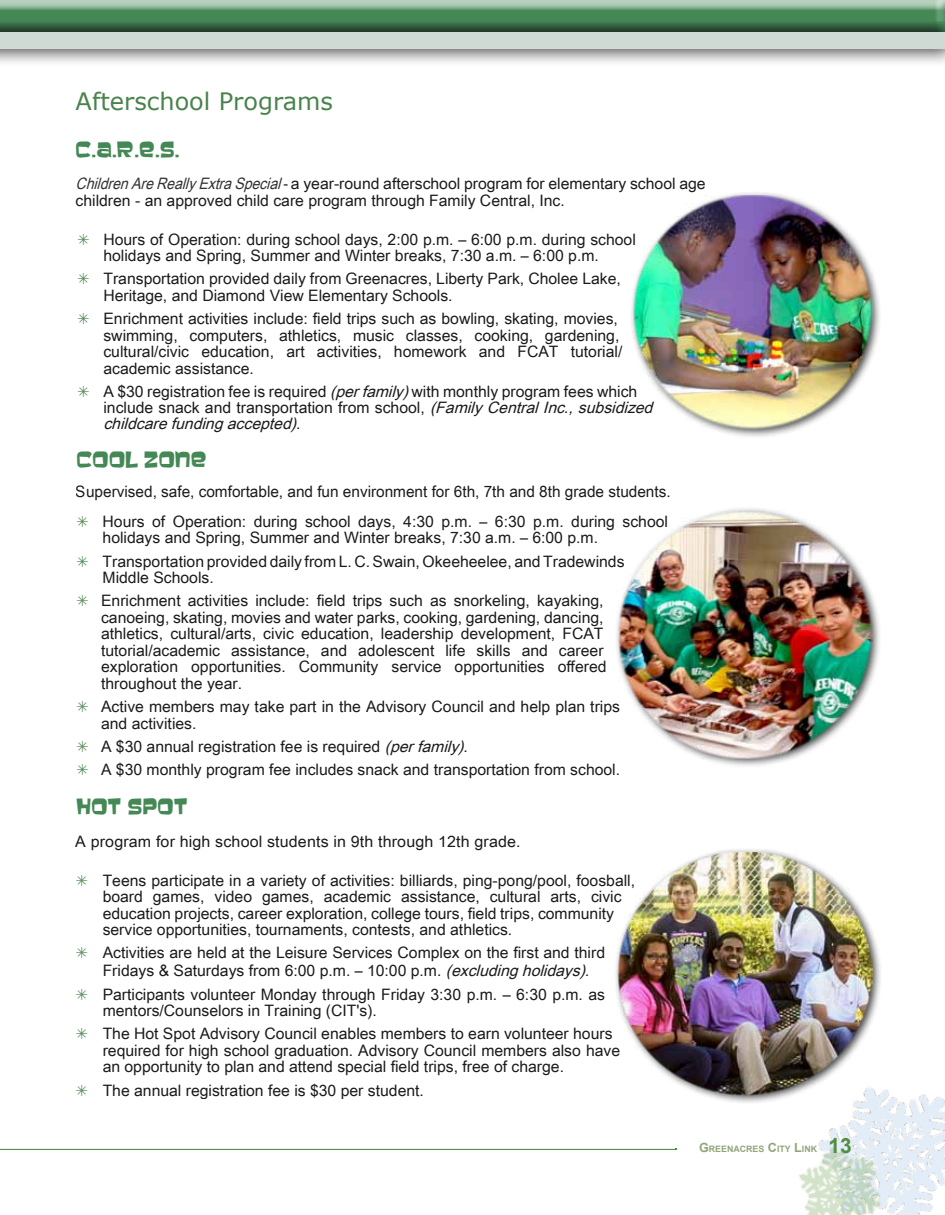
<style>
.page{position:relative;width:945px;height:1215px;background:#fff}
.page>*{position:absolute;margin:0;border:0;box-sizing:border-box;transform-origin:0 0}
.t1{font:24px "Verdana";color:#49834d}
.t2{font:700 21px "Arial";color:#528d40}
.t3{font:19.5px "Baveuse";color:#2f7b43}
.t4{font:15.75px/16.5px "Arial Unicode MS";color:#000}
.t5{font:15.75px/16.5px "Arial Unicode MS";color:#000;scale:.89 1}
.t6{font:700 8.85px "Arial";color:#91a67a}
.s1{font-style:italic;color:#1a1a1a}
.s2{font-style:italic}
.s3{font-size:12.6px}
</style>
<div class="page">
<img style="left:852px;top:1090px;width:93px;height:125px">
<img style="left:799px;top:1120px;width:109px;height:95px">
<div style="left:0;top:19px;width:945px;height:48px;background:#000;opacity:.75"></div>
<div style="left:0;top:32px;width:945px;height:17px;background:#cbd6d1"></div>
<div style="left:0;top:0;width:945px;height:32px;background:#000;opacity:.75"></div>
<div style="left:627px;top:191px;width:254px;height:248px;background:#000;opacity:.75"></div>
<img style="left:632px;top:196px;width:240px;height:234px">
<div style="left:612px;top:847px;width:270px;height:259px;background:#000;opacity:.75"></div>
<img style="left:618px;top:852px;width:255px;height:243px">
<div style="left:612px;top:505px;width:269px;height:263px;background:#000;opacity:.75"></div>
<img style="left:618px;top:510px;width:255px;height:248px">
<hr style="left:0;top:1149px;width:676px;height:1px;background:#528d40">
<h1 class="t1" style="left:76px;top:85px;width:259px">Afterschool Programs</h1>
<p class="t3" style="left:76px;top:138px;width:106px">C.A.R.E.S.</p>
<p class="t5" style="left:76px;top:175px;width:709px"><span class="s1">ChildrenAreReallyExtraSpecial</span>- a year-round afterschool program for elementary school age children - an approved child care program through Family Central, Inc.</p>
<p class="t4" style="left:103px;top:230px;width:534px">Hours of Operation: during school days, 2:00 p.m. – 6:00 p.m. during school holidays and Spring, Summer and Winter breaks, 7:30 a.m. – 6:00 p.m.</p>
<p class="t4" style="left:103px;top:270px;width:519px">Transportation provided daily from Greenacres, Liberty Park, Cholee Lake,<br>Heritage, and Diamond View Elementary Schools.</p>
<p class="t4" style="left:103px;top:310px;width:520px">Enrichment activities include: field trips such as bowling, skating, movies, swimming, computers, athletics, music classes, cooking, gardening, cultural/civic education, art activities, homework and FCAT tutorial/ academic assistance.</p>
<p class="t4" style="left:103px;top:383px;width:556px">A $30 registration fee is required <span class="s2">(perfamily)</span>with monthly program fees which include snack and transportation from school, <span class="s2">(FamilyCentralInc.,subsidized childcarefundingaccepted)</span>.</p>
<p class="t3" style="left:77px;top:449px;width:132px">COOL ZONE</p>
<p class="t4" style="left:76px;top:477px;width:596px;line-height:29.2px;text-align:right">Supervised, safe, comfortable, and fun environment for 6th, 7th and 8th grade students.<br>Hours of Operation: during school days, 4:30 p.m. – 6:30 p.m. during school</p>
<p class="t4" style="left:103px;top:526px;width:523px;line-height:23.2px">holidays and Spring, Summer and Winter breaks, 7:30 a.m. – 6:00 p.m.<br>Transportation provided daily from L. C. Swain, Okeeheelee, and Tradewinds</p>
<p class="t4" style="left:101px;top:566px;width:504px;line-height:23.2px">Middle Schools.<br>Enrichment activities include: field trips such as snorkeling, kayaking,</p>
<p class="t4" style="left:101px;top:609px;width:507px">canoeing, skating, movies and water parks, cooking, gardening, dancing, athletics, cultural/arts, civic education, leadership development, FCAT tutorial/academic assistance, and adolescent life skills and career exploration opportunities. Community service opportunities offered throughout the year.</p>
<p class="t4" style="left:101px;top:698px;width:520px">Active members may take part in the Advisory Council and help plan trips and activities.</p>
<p class="t4" style="left:101px;top:734px;width:521px;line-height:23.2px">A $30 annual registration fee is required <span class="s2">(perfamily)</span>.<br>A $30 monthly program fee includes snack and transportation from school.</p>
<p class="t3" style="left:76px;top:795px;width:113px">HOT SPOT</p>
<p class="t4" style="left:75px;top:833px;width:447px">A program for high school students in 9th through 12th grade.</p>
<p class="t4" style="left:103px;top:871px;width:534px">Teens participate in a variety of activities: billiards, ping-pong/pool, foosball, board games, video games, academic assistance, cultural arts, civic education projects, career exploration, college tours, field trips, community service opportunities, tournaments, contests, and athletics.</p>
<p class="t4" style="left:103px;top:943px;width:504px;line-height:18px">Activities are held at the Leisure Services Complex on the first and third<br>Fridays &amp; Saturdays from 6:00 p.m. – 10:00 p.m. <span class="s2">(excludingholidays).</span></p>
<p class="t4" style="left:103px;top:985px;width:504px">Participants volunteer Monday through Friday 3:30 p.m. – 6:30 p.m. as mentors/Counselors in Training (CIT's).</p>
<p class="t4" style="left:103px;top:1025px;width:519px">The Hot Spot Advisory Council enables members to earn volunteer hours required for high school graduation. Advisory Council members also have an opportunity to plan and attend special field trips, free of charge.</p>
<p class="t4" style="left:103px;top:1081px;width:323px">The annual registration fee is $30 per student.</p>
<p class="t6" style="left:699px;top:1143px;width:120px"><span class="s3">G</span>REENACRES <span class="s3">C</span>ITY <span class="s3">L</span>INK</p>
<h2 class="t2" style="left:829px;top:1132px;width:25px">13</h2>
</div>
